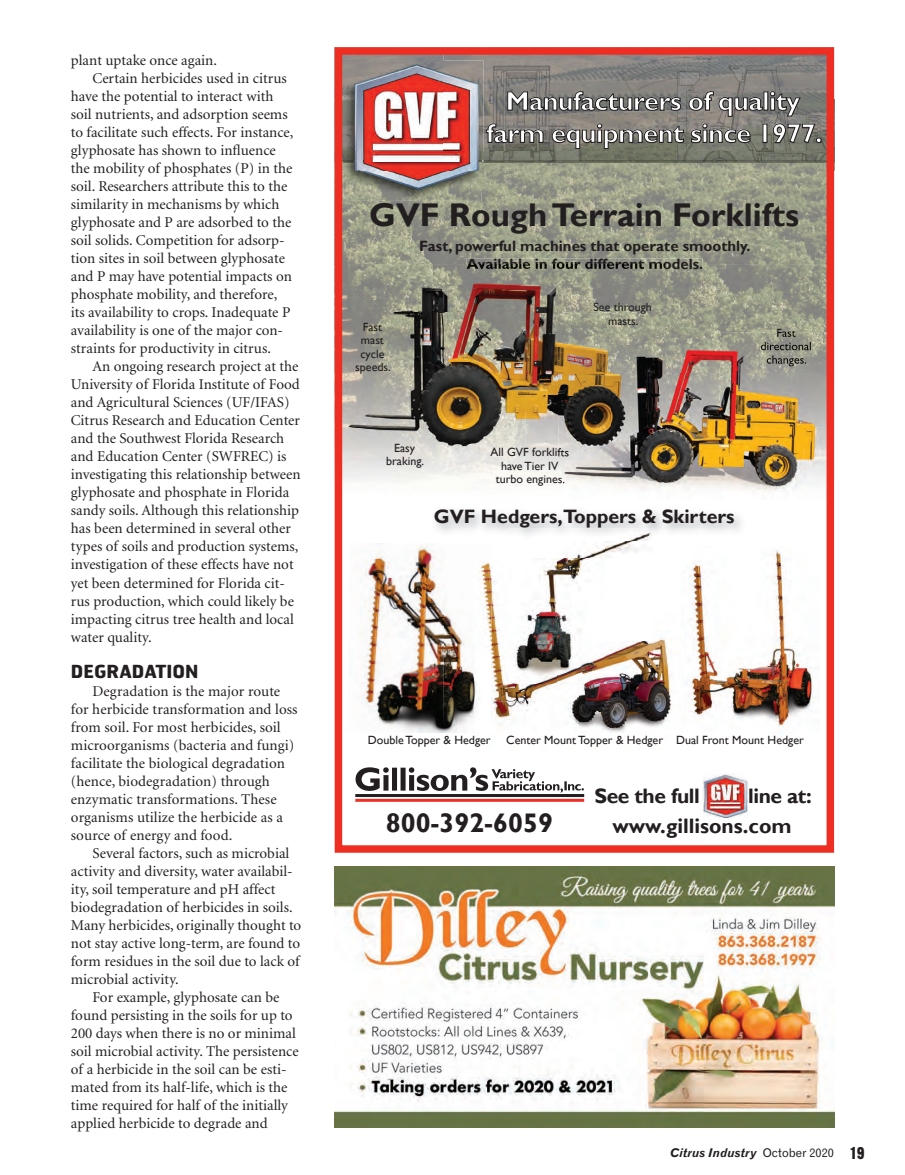
<style>
.page{position:relative;width:905px;height:1175px;background:#fff}
.page>*{position:absolute;margin:0;border:0;box-sizing:border-box;transform-origin:0 0}
.t1{font:700 32.85px "Gill Sans";color:#231f20}
.t2{font:700 26.85px/32.2px "Gill Sans";letter-spacing:-.02em;color:#fff;text-align:center}
.t3{font:700 26.85px "Gill Sans";color:#231f20}
.t4{font:700 20.85px "Gill Sans";color:#231f20}
.t5{font:700 20.85px "Gill Sans";letter-spacing:-.02em;color:#231f20}
.t6{font:700 19.35px "Gill Sans";color:#231f20}
.FEA_Subhead{font:700 18px "Hermes FB";color:#231f20}
.t7{font:15px/18px "Minion";color:#231f20}
.t8{font:700 14.85px/17.9px "Gill Sans";color:#231f20;text-align:center}
.t9{font:12px/13.4px "Gill Sans";color:#231f20;text-align:center}
.t10{font:12px "Gothic 720 BT Bold Italic B";color:#231f20}
.s1{font-family:"Gothic 720 BT Roman B"}
.s2{font-family:"Gothic Thirteen";font-size:16.5px}
</style>
<div class="page">
<img style="left:334px;top:170px;width:492px;height:94px">
<img style="left:664px;top:264px;width:162px;height:68px">
<img style="left:466px;top:258px;width:236px;height:11px">
<img style="left:777px;top:328px;width:18px;height:4px">
<img style="left:492px;top:580px;width:9px;height:74px">
<img style="left:652px;top:637px;width:17px;height:17px">
<img style="left:492px;top:654px;width:35px;height:47px">
<img style="left:527px;top:683px;width:104px;height:18px">
<img style="left:631px;top:654px;width:41px;height:47px">
<img style="left:492px;top:701px;width:181px;height:32px">
<img style="left:703px;top:774px;width:44px;height:44px">
<img style="left:702px;top:788px;width:45px;height:15px">
<hr style="left:355px;top:794px;width:229px;height:3px;background:#231f20">
<hr style="left:355px;top:798px;width:229px;height:3px;background:#ee2f26">
<svg style="left:355px;top:767px;width:229px;height:25px"></svg>
<img style="left:483px;top:100px;width:343px;height:52px">
<img style="left:343px;top:55px;width:100px;height:97px">
<img style="left:443px;top:55px;width:383px;height:45px">
<img style="left:483px;top:152px;width:343px;height:18px">
<img style="left:344px;top:63px;width:10px;height:89px">
<img style="left:344px;top:170px;width:137px;height:31px">
<svg style="left:334px;top:152px;width:20px;height:18px"></svg>
<img style="left:354px;top:60px;width:89px;height:102px">
<img style="left:443px;top:60px;width:40px;height:92px">
<img style="left:354px;top:170px;width:129px;height:22px">
<svg style="left:481px;top:152px;width:2px;height:18px"></svg>
<img style="left:443px;top:63px;width:38px;height:99px">
<img style="left:354px;top:162px;width:127px;height:8px">
<img style="left:486px;top:91px;width:335px;height:58px">
<img style="left:343px;top:264px;width:136px;height:49px">
<img style="left:479px;top:269px;width:185px;height:44px">
<img style="left:343px;top:313px;width:229px;height:49px">
<img style="left:572px;top:313px;width:92px;height:19px">
<img style="left:343px;top:362px;width:215px;height:98px">
<img style="left:466px;top:264px;width:198px;height:5px">
<img style="left:490px;top:448px;width:68px;height:8px">
<img style="left:664px;top:332px;width:162px;height:126px">
<img style="left:558px;top:417px;width:54px;height:82px">
<img style="left:612px;top:458px;width:214px;height:41px">
<img style="left:558px;top:332px;width:106px;height:85px">
<img style="left:611px;top:417px;width:53px;height:43px">
<svg style="left:558px;top:448px;width:11px;height:38px"></svg>
<img style="left:777px;top:332px;width:18px;height:5px">
<img style="left:760px;top:342px;width:51px;height:8px">
<img style="left:766px;top:355px;width:40px;height:11px">
<img style="left:360px;top:543px;width:83px;height:190px">
<img style="left:443px;top:584px;width:31px;height:149px">
<img style="left:474px;top:562px;width:18px;height:154px">
<img style="left:684px;top:550px;width:135px;height:177px">
<img style="left:510px;top:528px;width:142px;height:155px">
<div style="left:335px;top:47px;width:499px;height:805px;border:7px solid #ee2e22"></div>
<img style="left:334px;top:866px;width:500px;height:261px">
<p class="t7" style="left:71px;top:52px;width:148px">plant uptake once again.</p>
<p class="t7" style="left:71px;top:70px;width:224px;text-indent:22px">Certain herbicides used in citrus have the potential to interact with soil nutrients, and adsorption seems to facilitate such effects. For instance, glyphosate has shown to influence the mobility of phosphates (P) in the soil. Researchers attribute this to the similarity in mechanisms by which glyphosate and P are adsorbed to the soil solids. Competition for adsorp&shy;tion sites in soil between glyphosate and P may have potential impacts on phosphate mobility, and therefore, its availability to crops. Inadequate P availability is one of the major con&shy;straints for productivity in citrus.</p>
<p class="t7" style="left:71px;top:358px;width:231px;text-indent:22px">An ongoing research project at the University of Florida Institute of Food and Agricultural Sciences (UF/IFAS)<br>Citrus Research and Education Center and the Southwest Florida Research and Education Center (SWFREC) is investigating this relationship between glyphosate and phosphate in Florida sandy soils. Although this relationship has been determined in several other types of soils and production systems, investigation of these effects have not yet been determined for Florida cit&shy;rus production, which could likely be impacting citrus tree health and local water quality.</p>
<p class="FEA_Subhead" style="left:71px;top:659px;width:129px">DEGRADATION</p>
<p class="t7" style="left:71px;top:682px;width:228px;text-indent:22px">Degradation is the major route for herbicide transformation and loss from soil. For most herbicides, soil microorganisms (bacteria and fungi) facilitate the biological degradation (hence, biodegradation) through enzymatic transformations. These organisms utilize the herbicide as a source of energy and food.</p>
<p class="t7" style="left:71px;top:844px;width:232px;text-indent:22px">Several factors, such as microbial activity and diversity, water availabil&shy;ity, soil temperature and pH affect biodegradation of herbicides in soils.<br>Many herbicides, originally thought to not stay active long-term, are found to form residues in the soil due to lack of microbial activity.</p>
<p class="t7" style="left:71px;top:988px;width:229px;text-indent:22px">For example, glyphosate can be found persisting in the soils for up to 200 days when there is no or minimal soil microbial activity. The persistence of a herbicide in the soil can be esti&shy;mated from its half-life, which is the time required for half of the initially applied herbicide to degrade and</p>
<p class="t2" style="left:486px;top:86px;width:338px">Manufacturers of quality farm equipment since 1977.</p>
<p class="t1" style="left:369px;top:195px;width:431px">GVF Rough Terrain Forklifts</p>
<p class="t8" style="left:419px;top:237px;width:333px">Fast, powerful machines that operate smoothly.<br>Available in four different models.</p>
<p class="t9" style="left:593px;top:301px;width:60px">See through masts.</p>
<p class="t9" style="left:355px;top:320px;width:37px">Fast mast cycle speeds.</p>
<p class="t9" style="left:776px;top:326px;width:21px">Fast</p>
<p class="t9" style="left:386px;top:441px;width:40px">Easy braking.</p>
<p class="t9" style="left:490px;top:446px;width:80px">All GVF forklifts have Tier IV turbo engines.</p>
<p class="t6" style="left:434px;top:505px;width:302px">GVF Hedgers,Toppers &amp; Skirters</p>
<p class="t9" style="left:368px;top:733px;width:124px">Double Topper &amp; Hedger</p>
<p class="t9" style="left:506px;top:733px;width:299px">Center Mount Topper &amp; Hedger Dual Front Mount Hedger</p>
<p class="t5" style="left:594px;top:783px;width:107px">See the full</p>
<p class="t4" style="left:748px;top:783px;width:65px">line at:</p>
<p class="t3" style="left:386px;top:806px;width:169px">800-392-6059</p>
<p class="t4" style="left:612px;top:813px;width:181px">www.gillisons.com</p>
<p class="t10" style="left:670px;top:1145px;width:195px">Citrus Industry <span class="s1">October 2020</span> <span class="s2">19</span></p>
</div>
